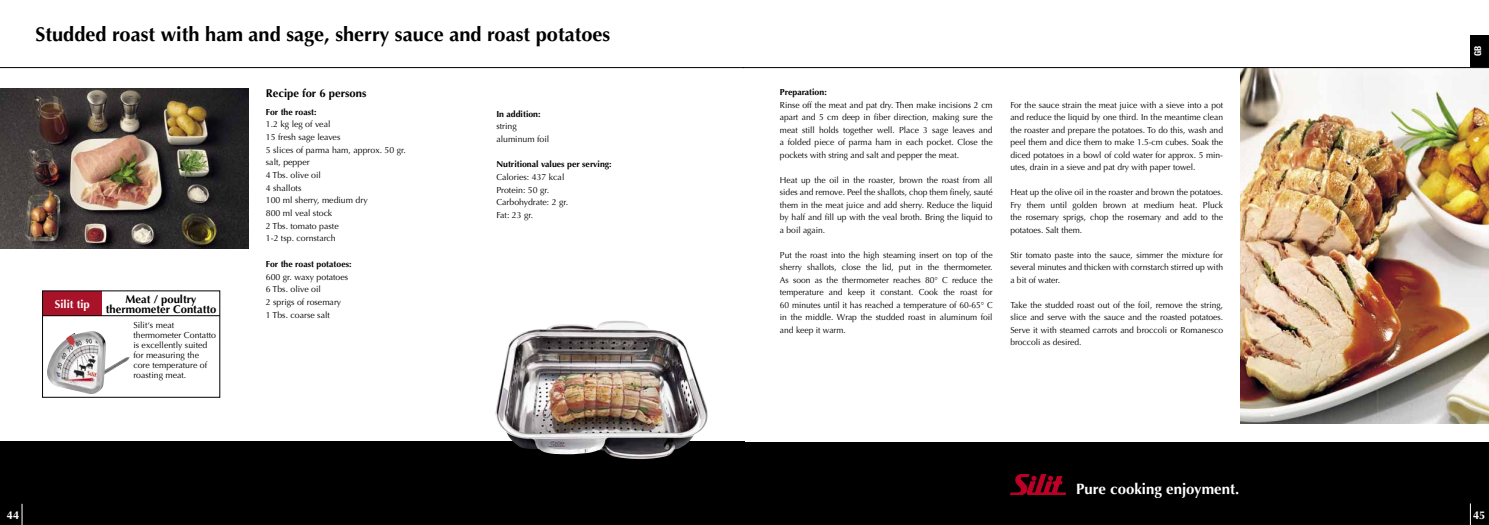
<style>
.page{position:relative;width:1489px;height:525px;background:#fff}
.page>*{position:absolute;margin:0;border:0;box-sizing:border-box;transform-origin:0 0}
.t1{font:700 20px "Optima";color:#000}
.t2{font:700 15px "Optima";color:#fff}
.t3{font:700 11.25px/10px "Optima";color:#000;text-align:center}
.t4{font:700 11.25px "Optima";color:#fff}
.t5{font:700 11.25px "Optima CE";color:#fff}
.t6{font:700 condensed 9.38px "Helvetica Neue";color:#fff}
.t7{font:8.75px/12.5px "Optima";color:#000;text-align:justify}
.t8{font:700 8.75px "Optima";color:#000}
</style>
<div class="page">
<div style="left:0;top:441px;width:744px;height:83px;background:#000"></div>
<div style="left:1469px;top:35px;width:19px;height:32px;background:#000"></div>
<div style="left:43px;top:291px;width:59px;height:24px;background:#a9132a"></div>
<img style="left:0;top:89px;width:248px;height:159px">
<img style="left:495px;top:320px;width:213px;height:139px">
<hr style="left:0;top:67px;width:743px;height:1px;background:#000">
<img style="left:1240px;top:68px;width:248px;height:355px">
<hr style="left:742px;top:67px;width:746px;height:1px;background:#000">
<hr style="left:43px;top:315px;width:177px;height:1px;background:#000">
<img style="left:47px;top:331px;width:83px;height:63px">
<svg style="left:22px;top:503px;width:1px;height:21px"></svg>
<div style="left:744px;top:441px;width:744px;height:83px;background:#000"></div>
<svg style="left:1469px;top:503px;width:1px;height:21px"></svg>
<svg style="left:1010px;top:474px;width:55px;height:20px"></svg>
<h1 class="t1" style="left:35px;top:23px;width:576px">Studded roast with ham and sage, sherry sauce and roast potatoes</h1>
<p class="t4" style="left:55px;top:297px;width:37px">Silit tip</p>
<p class="t3" style="left:106px;top:294px;width:112px">Meat / poultry thermometer Contatto</p>
<p class="t7" style="left:133px;top:320px;width:84px;line-height:10px;text-align:left">Silit‘s meat thermometer Contatto is excellently suited for measuring the core temperature of roasting meat.</p>
<p class="t3" style="left:266px;top:88px;width:102px">Recipe for 6 persons</p>
<p class="t8" style="left:266px;top:107px;width:52px">For the roast:</p>
<p class="t7" style="left:266px;top:118px;width:141px;text-align:left">1.2 kg leg of veal<br>15 fresh sage leaves<br>5 slices of parma ham, approx. 50 gr. salt, pepper<br>4 Tbs. olive oil<br>4 shallots<br>100 ml sherry, medium dry<br>800 ml veal stock<br>2 Tbs. tomato paste<br>1-2 tsp. cornstarch</p>
<p class="t8" style="left:266px;top:258px;width:87px">For the roast potatoes:</p>
<p class="t7" style="left:266px;top:270px;width:84px;text-align:left">600 gr. waxy potatoes<br>6 Tbs. olive oil<br>2 sprigs of rosemary<br>1 Tbs. coarse salt</p>
<p class="t8" style="left:496px;top:108px;width:46px">In addition:</p>
<p class="t7" style="left:496px;top:120px;width:55px">string aluminum foil</p>
<p class="t8" style="left:496px;top:159px;width:117px">Nutritional values per serving:</p>
<p class="t7" style="left:496px;top:171px;width:73px;text-align:left">Calories: 437 kcal<br>Protein: 50 gr.<br>Carbohydrate: 2 gr.<br>Fat: 23 gr.</p>
<p class="t8" style="left:780px;top:87px;width:48px">Preparation:</p>
<p class="t7" style="left:780px;top:98px;width:214px">Rinse off the meat and pat dry. Then make incisions 2 cm apart and 5 cm deep in fiber direction, making sure the meat still holds together well. Place 3 sage leaves and a folded piece of parma ham in each pocket. Close the pockets with string and salt and pepper the meat.</p>
<p class="t7" style="left:780px;top:173px;width:214px">Heat up the oil in the roaster, brown the roast from all sides and remove. Peel the shallots, chop them finely, sauté them in the meat juice and add sherry. Reduce the liquid by half and fill up with the veal broth. Bring the liquid to a boil again.</p>
<p class="t7" style="left:780px;top:248px;width:214px">Put the roast into the high steaming insert on top of the sherry shallots, close the lid, put in the thermometer.<br>As soon as the thermometer reaches 80° C reduce the temperature and keep it constant. Cook the roast for 60 minutes until it has reached a temperature of 60-65° C in the middle. Wrap the studded roast in aluminum foil and keep it warm.</p>
<p class="t7" style="left:1010px;top:98px;width:214px">For the sauce strain the meat juice with a sieve into a pot and reduce the liquid by one third. In the meantime clean the roaster and prepare the potatoes. To do this, wash and peel them and dice them to make 1.5-cm cubes. Soak the diced potatoes in a bowl of cold water for approx. 5 min&shy;utes, drain in a sieve and pat dry with paper towel.</p>
<p class="t7" style="left:1010px;top:186px;width:214px">Heat up the olive oil in the roaster and brown the potatoes.<br>Fry them until golden brown at medium heat. Pluck the rosemary sprigs, chop the rosemary and add to the potatoes. Salt them.</p>
<p class="t7" style="left:1010px;top:248px;width:214px">Stir tomato paste into the sauce, simmer the mixture for several minutes and thicken with cornstarch stirred up with a bit of water.</p>
<p class="t7" style="left:1010px;top:298px;width:214px">Take the studded roast out of the foil, remove the string, slice and serve with the sauce and the roasted potatoes.<br>Serve it with steamed carrots and broccoli or Romanesco broccoli as desired.</p>
<h2 class="t2" style="left:1076px;top:480px;width:164px">Pure cooking enjoyment.</h2>
<p class="t6" style="left:1471px;top:56px;width:12px;rotate:-90deg">GB</p>
<p class="t5" style="left:7px;top:507px;width:14px">44</p>
<p class="t5" style="left:1472px;top:507px;width:14px">45</p>
</div>
